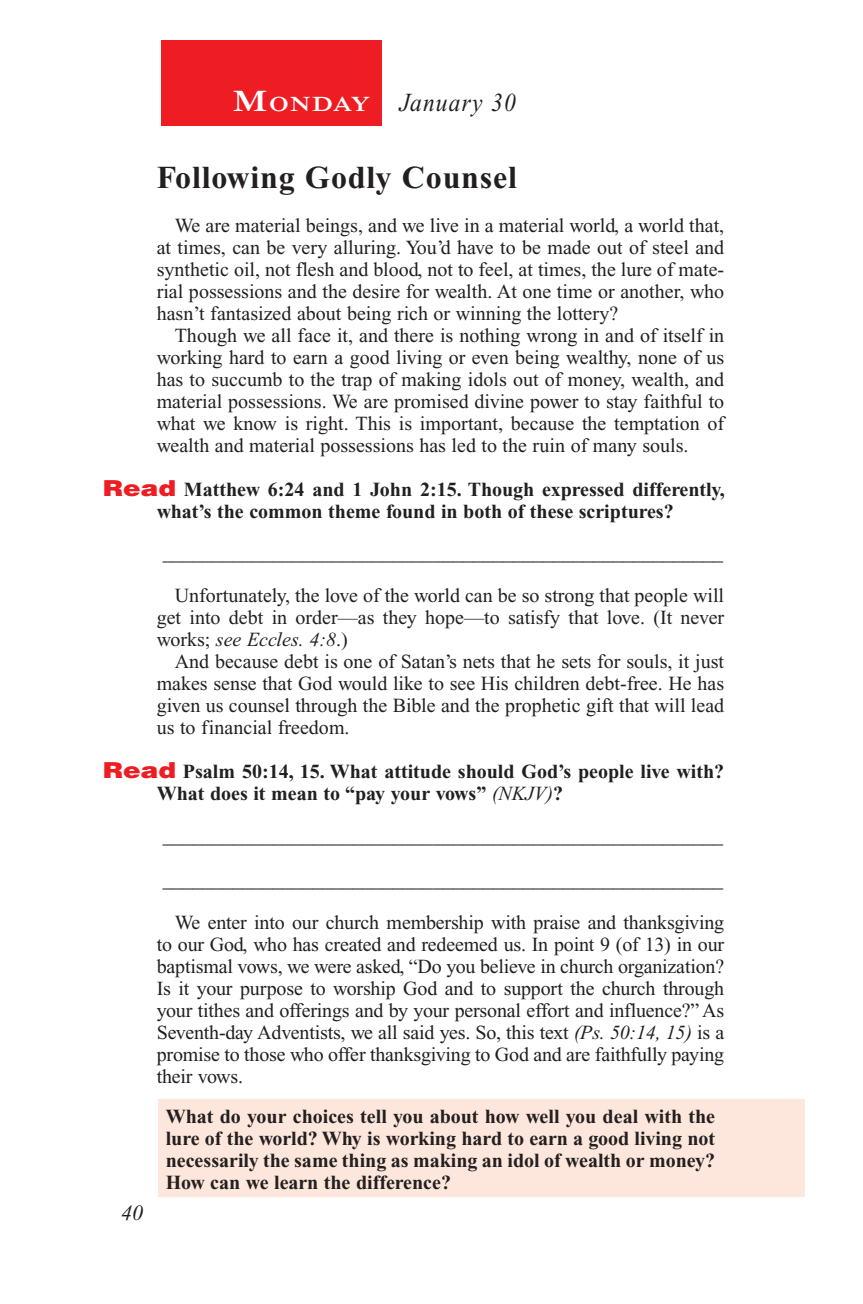
<style>
.page{position:relative;width:863px;height:1304px;background:#fff}
.page>*{position:absolute;margin:0;border:0;box-sizing:border-box;transform-origin:0 0}
.Head{font:700 32px "Times New Roman PS Std";letter-spacing:.025em;color:#231f20}
.Lesson_Dates{font:italic 26px "Times New Roman PS Std";letter-spacing:.05em;color:#231f20;scale:.9 1}
.t1{font:italic 22px "Times New Roman PS Std";color:#231f20}
.Daily_Header{font:600 21px "Times NRMT Std";letter-spacing:.045em;color:#fff;scale:1.1 1}
.Body{font:20px/22px "Times New Roman PS Std";color:#231f20;text-align:justify}
.Question{font:700 20px/22px "Times New Roman PS Std";color:#231f20;text-align:center}
.x-screened_box-text{font:700 20px/22px "Times New Roman PS Std";color:#231f20;text-align:justify}
.Blank_Lines{font:20px "Times New Roman PS Std";color:#231f20}
.s1{font-size:30px}
.s2{font-family:"Helvetica LT Std";font-weight:900;font-size:22px;color:#ee1d23}
.s3{font-style:italic}
.s4{font-weight:400;font-style:italic}
</style>
<div class="page">
<div style="left:162px;top:40px;width:220px;height:85px;background:#ee1d23"></div>
<div style="left:158px;top:1098px;width:647px;height:98px;background:#fde7dc"></div>
<p class="Daily_Header" style="left:232px;top:91px;width:127px"><span class="s1">M</span>ONDAY</p>
<p class="Lesson_Dates" style="left:399px;top:88px;width:131px">January 30</p>
<p class="Head" style="left:157px;top:160px;width:361px">Following Godly Counsel</p>
<p class="Body" style="left:157px;top:214px;width:569px;text-indent:18px">We are material beings, and we live in a material world, a world that, at times, can be very alluring. You’d have to be made out of steel and synthetic oil, not flesh and blood, not to feel, at times, the lure of mate&shy;rial possessions and the desire for wealth. At one time or another, who hasn’t fantasized about being rich or winning the lottery?</p>
<p class="Body" style="left:157px;top:324px;width:569px;text-indent:18px">Though we all face it, and there is nothing wrong in and of itself in working hard to earn a good living or even being wealthy, none of us has to succumb to the trap of making idols out of money, wealth, and material possessions. We are promised divine power to stay faithful to what we know is right. This is important, because the temptation of wealth and material possessions has led to the ruin of many souls.</p>
<p class="Question" style="left:103px;top:478px;width:623px"><span class="s2">Read</span> Matthew 6:24 and 1 John 2:15. Though expressed differently, what’s the common theme found in both of these scriptures?</p>
<p class="Blank_Lines" style="left:163px;top:542px;width:561px">________________________________________________________</p>
<p class="Body" style="left:157px;top:584px;width:569px;text-indent:18px">Unfortunately, the love of the world can be so strong that people will get into debt in order—as they hope—to satisfy that love. (It never works; <span class="s3">see Eccles. 4:8</span>.)</p>
<p class="Body" style="left:157px;top:650px;width:569px;text-indent:18px">And because debt is one of Satan’s nets that he sets for souls, it just makes sense that God would like to see His children debt-free. He has given us counsel through the Bible and the prophetic gift that will lead us to financial freedom.</p>
<p class="Question" style="left:157px;top:760px;width:569px;text-align:left;text-indent:-54px"><span class="s2">Read</span> Psalm 50:14, 15. What attitude should God’s people live with?<br>What does it mean to “pay your vows” <span class="s4">(NKJV)</span>?</p>
<p class="Blank_Lines" style="left:163px;top:824px;width:561px">________________________________________________________</p>
<p class="t1" style="left:121px;top:1200px;width:23px">40</p>
<p class="Blank_Lines" style="left:163px;top:868px;width:561px">________________________________________________________</p>
<p class="Body" style="left:157px;top:910px;width:569px;text-indent:18px">We enter into our church membership with praise and thanksgiving to our God, who has created and redeemed us. In point 9 (of 13) in our baptismal vows, we were asked, “Do you believe in church organization?<br>Is it your purpose to worship God and to support the church through your tithes and offerings and by your personal effort and influence?” As Seventh-day Adventists, we all said yes. So, this text <span class="s3">(Ps. 50:14, 15)</span> is a promise to those who offer thanksgiving to God and are faithfully paying their vows.</p>
<p class="x-screened_box-text" style="left:166px;top:1104px;width:550px">What do your choices tell you about how well you deal with the lure of the world? Why is working hard to earn a good living not necessarily the same thing as making an idol of wealth or money?<br>How can we learn the difference?</p>
</div>
